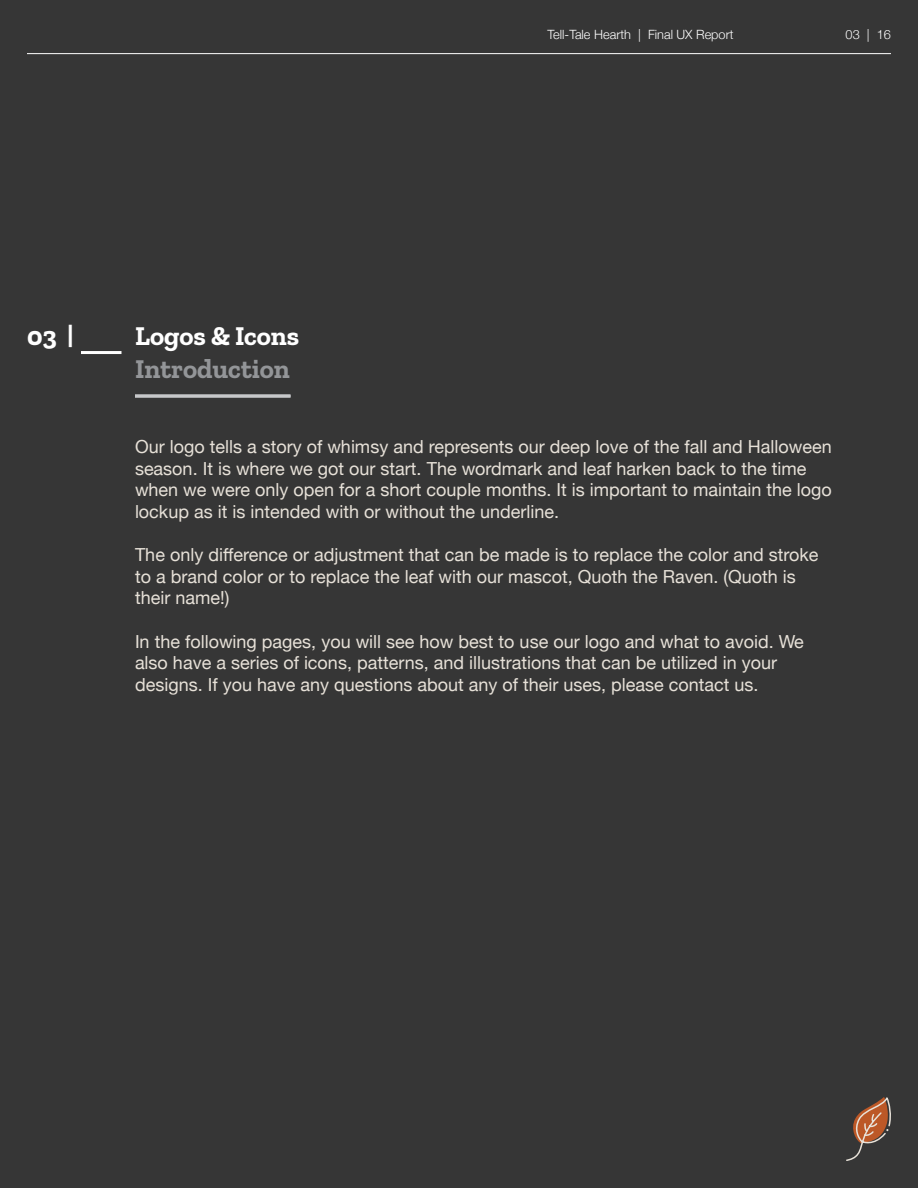
<style>
.page{position:relative;width:918px;height:1188px;background:#363636}
.page>*{position:absolute;margin:0;border:0;box-sizing:border-box;transform-origin:0 0}
.t1{font:700 27px "Zilla Slab";color:#fff}
.t2{font:700 27px "Zilla Slab";color:#939598}
.t3{font:18px/21.6px "Helvetica Neue";color:#e7e1d8}
.t4{font:300 12.75px "Helvetica Neue";color:#fff}
</style>
<div class="page">
<hr style="left:27px;top:53px;width:864px;height:1px;background:#fff">
<hr style="left:81px;top:351px;width:41px;height:3px;background:#fff">
<svg style="left:846px;top:1097px;width:45px;height:64px"></svg>
<hr style="left:135px;top:395px;width:156px;height:3px;background:#c7c8ca">
<p class="t4" style="left:548px;top:24px;width:187px">Tell-Tale Hearth | Final UX Report</p>
<p class="t4" style="left:846px;top:24px;width:47px">03 | 16</p>
<h1 class="t1" style="left:27px;top:321px;width:48px">03 |</h1>
<h1 class="t1" style="left:135px;top:321px;width:166px">Logos &amp; Icons</h1>
<h1 class="t2" style="left:135px;top:353px;width:156px">Introduction</h1>
<p class="t3" style="left:135px;top:437px;width:698px">Our logo tells a story of whimsy and represents our deep love of the fall and Halloween season. It is where we got our start. The wordmark and leaf harken back to the time when we were only open for a short couple months. It is important to maintain the logo lockup as it is intended with or without the underline.</p>
<p class="t3" style="left:135px;top:545px;width:685px">The only difference or adjustment that can be made is to replace the color and stroke to a brand color or to replace the leaf with our mascot, Quoth the Raven. (Quoth is their name!)</p>
<p class="t3" style="left:135px;top:631px;width:670px">In the following pages, you will see how best to use our logo and what to avoid. We also have a series of icons, patterns, and illustrations that can be utilized in your designs. If you have any questions about any of their uses, please contact us.</p>
</div>
